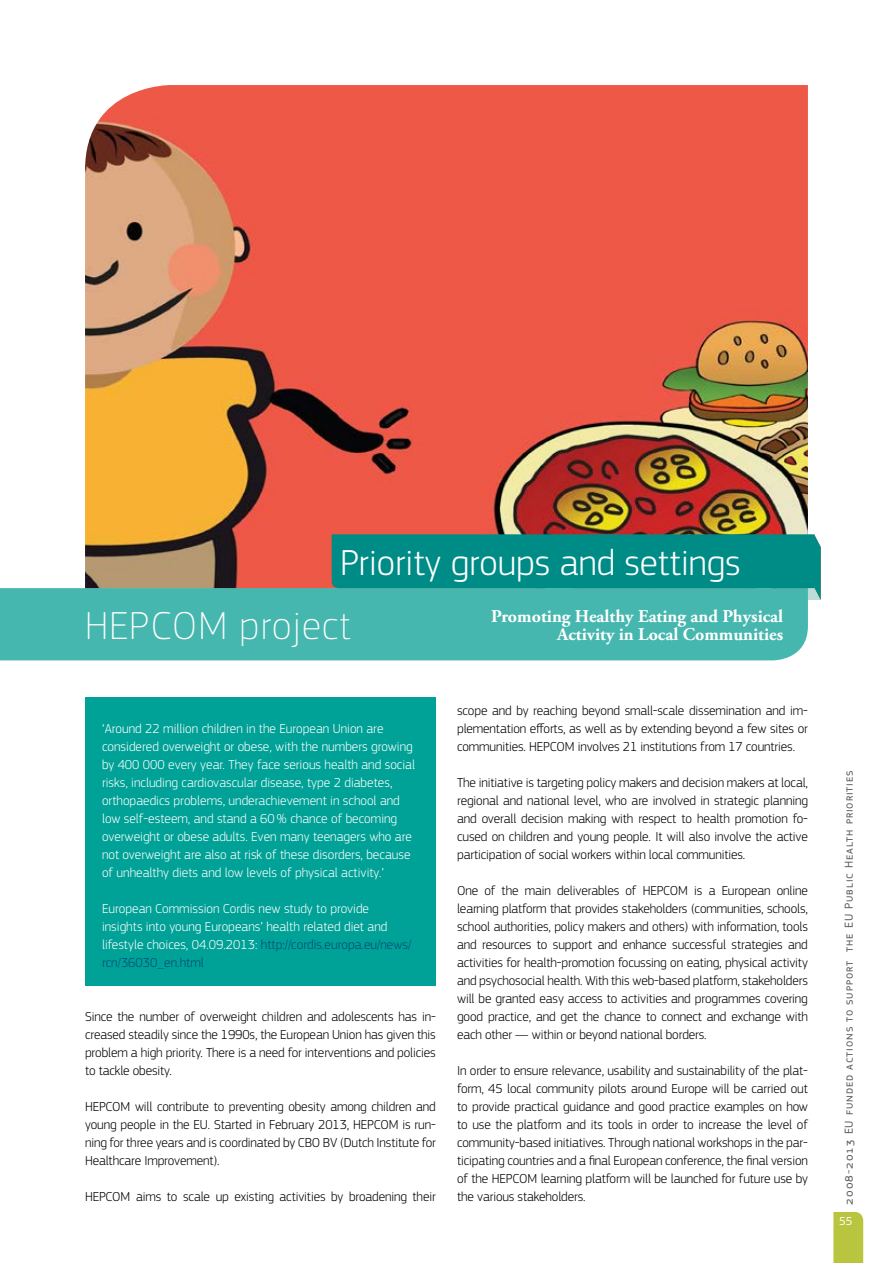
<style>
.page{position:relative;width:893px;height:1263px;background:#fff}
.page>*{position:absolute;margin:0;border:0;box-sizing:border-box;transform-origin:0 0}
.t1{font:100 40.5px "EC Square Sans Pro";letter-spacing:.03em;color:#fff}
.t2{font:300 37.5px "EC Square Sans Pro";color:#fff}
.t3{font:700 18px/18px "Adobe Garamond Pro";color:#fff;text-align:right}
.t4{font:300 13.5px/18px "EC Square Sans Pro";letter-spacing:-.01em;color:#000;text-align:justify}
.t5{font:300 13.5px/18px "EC Square Sans Pro";color:#fff}
.t6{font:12px "EC Square Sans Pro";letter-spacing:.075em;color:#535c55}
.t7{font:12px "EC Square Sans Pro";color:#fff}
.s1{color:#004c7a}
</style>
<div class="page">
<div style="left:833px;top:1212px;width:30px;height:51px;background:#b9c53f"></div>
<img style="left:85px;top:85px;width:723px;height:503px">
<div style="left:0;top:588px;width:808px;height:72px;background:#46b7ae"></div>
<svg style="left:332px;top:534px;width:489px;height:66px;background:#0e938c"></svg>
<div style="left:85px;top:697px;width:351px;height:288px;background:#00a196"></div>
<h2 class="t2" style="left:340px;top:541px;width:402px">Priority groups and settings</h2>
<h1 class="t1" style="left:85px;top:602px;width:267px">HEPCOM project</h1>
<h3 class="t3" style="left:491px;top:607px;width:294px">Promoting Healthy Eating and Physical<br>Activity in Local Communities</h3>
<p class="t5" style="left:102px;top:720px;width:314px">‘Around 22 million children in the European Union are considered overweight or obese, with the numbers growing by 400 000 every year. They face serious health and social risks, including cardiovascular disease, type 2 diabetes, orthopaedics problems, underachievement in school and low self-esteem, and stand a 60% chance of becoming overweight or obese adults. Even many teenagers who are not overweight are also at risk of these disorders, because of unhealthy diets and low levels of physical activity.’</p>
<p class="t5" style="left:102px;top:899px;width:311px">European Commission Cordis new study to provide insights into young Europeans’ health related diet and lifestyle choices, 04.09.2013: <span class="s1">http://cordis.europa.eu/news/ rcn/36030_en.html</span></p>
<p class="t4" style="left:85px;top:1008px;width:352px">Since the number of overweight children and adolescents has in&shy;creased steadily since the 1990s, the European Union has given this problem a high priority. There is a need for interventions and policies to tackle obesity.</p>
<p class="t4" style="left:85px;top:1098px;width:352px">HEPCOM will contribute to preventing obesity among children and young people in the EU. Started in February 2013, HEPCOM is run&shy;ning for three years and is coordinated by CBO BV (Dutch Institute for Healthcare Improvement).</p>
<p class="t4" style="left:85px;top:1187px;width:352px">HEPCOM aims to scale up existing activities by broadening their</p>
<p class="t4" style="left:457px;top:701px;width:352px">scope and by reaching beyond small-scale dissemination and im&shy;plementation efforts, as well as by extending beyond a few sites or communities. HEPCOM involves 21 institutions from 17 countries.</p>
<p class="t4" style="left:457px;top:773px;width:352px">The initiative is targeting policy makers and decision makers at local, regional and national level, who are involved in strategic planning and overall decision making with respect to health promotion fo&shy;cused on children and young people. It will also involve the active participation of social workers within local communities.</p>
<p class="t4" style="left:457px;top:881px;width:352px">One of the main deliverables of HEPCOM is a European online learning platform that provides stakeholders (communities, schools, school authorities, policy makers and others) with information, tools and resources to support and enhance successful strategies and activities for health-promotion focussing on eating, physical activity and psychosocial health. With this web-based platform, stakeholders will be granted easy access to activities and programmes covering good practice, and get the chance to connect and exchange with each other — within or beyond national borders.</p>
<p class="t4" style="left:457px;top:1061px;width:352px">In order to ensure relevance, usability and sustainability of the plat&shy;form, 45 local community pilots around Europe will be carried out to provide practical guidance and good practice examples on how to use the platform and its tools in order to increase the level of community-based initiatives. Through national workshops in the par&shy;ticipating countries and a final European conference, the final version of the HEPCOM learning platform will be launched for future use by the various stakeholders.</p>
<p class="t6" style="left:842px;top:1204px;width:436px;rotate:-90deg">2008-2013 EU funded actions to support the EU Public Health priorities</p>
<p class="t7" style="left:839px;top:1214px;width:15px">55</p>
</div>
